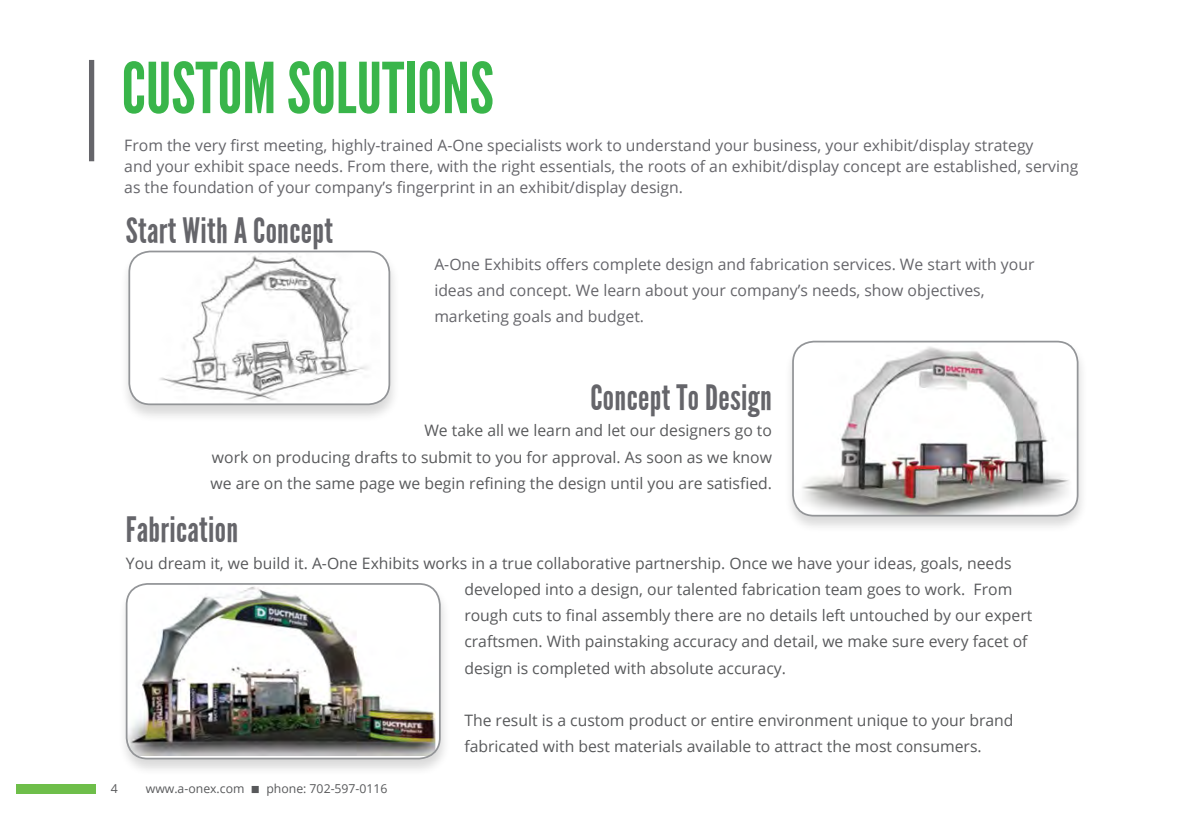
<style>
.page{position:relative;width:1197px;height:819px;background:#fff}
.page>*{position:absolute;margin:0;border:0;box-sizing:border-box;transform-origin:0 0}
.Header_Style_45pt{font:70px "League Gothic";color:#39b54a}
.Maint_Text_style_8pt{font:35px "League Gothic";letter-spacing:.01em;color:#65656a}
.Maint_Text_style_8pt-2{font:15.75px/26.2px "Open Sans";color:#58595b}
.Header_Bottom_Text{font:15.75px/21px "Open Sans";color:#65656a}
.Maint_Text_style_8pt-3{font:15.75px/26.2px "Open Sans";color:#65656a}
.t1{font:12.25px "Open Sans";color:#58595b}
</style>
<div class="page">
<div style="left:89px;top:60px;width:5px;height:101px;background:#65656a"></div>
<div style="left:120px;top:249px;width:281px;height:174px;background:#000;opacity:.15"></div>
<div style="left:129px;top:252px;width:260px;height:152px;background:#fff;border-radius:21px"></div>
<img style="left:159px;top:253px;width:221px;height:151px">
<div style="left:128px;top:251px;width:262px;height:154px;border:2px solid #939598;border-radius:21px"></div>
<div style="left:784px;top:339px;width:305px;height:195px;background:#000;opacity:.15"></div>
<img style="left:793px;top:342px;width:285px;height:174px">
<div style="left:792px;top:341px;width:287px;height:176px;border:2px solid #939598;border-radius:21px"></div>
<div style="left:117px;top:581px;width:334px;height:196px;background:#000;opacity:.15"></div>
<img style="left:127px;top:584px;width:308px;height:172px">
<div style="left:126px;top:583px;width:315px;height:176px;border:2px solid #939598;border-radius:21px"></div>
<div style="left:16px;top:784px;width:79px;height:9px;background:#6ebe4a"></div>
<p class="Header_Style_45pt" style="left:122px;top:48px;width:374px">CUSTOM SOLUTIONS</p>
<p class="Header_Bottom_Text" style="left:124px;top:134px;width:911px">From the very first meeting, highly-trained A-One specialists work to understand your business, your exhibit/display strategy</p>
<p class="Header_Bottom_Text" style="left:124px;top:155px;width:956px">and your exhibit space needs. From there, with the right essentials, the roots of an exhibit/display concept are established, serving as the foundation of your company’s fingerprint in an exhibit/display design.</p>
<p class="Maint_Text_style_8pt" style="left:126px;top:211px;width:209px">Start With A Concept</p>
<p class="Maint_Text_style_8pt-3" style="left:434px;top:250px;width:602px">A-One Exhibits offers complete design and fabrication services. We start with your ideas and concept. We learn about your company’s needs, show objectives, marketing goals and budget.</p>
<p class="Maint_Text_style_8pt" style="left:591px;top:378px;width:183px">Concept To Design</p>
<p class="Maint_Text_style_8pt-2" style="left:424px;top:417px;width:349px">We take all we learn and let our designers go to</p>
<p class="Maint_Text_style_8pt-2" style="left:212px;top:443px;width:562px">work on producing drafts to submit to you for approval. As soon as we know</p>
<p class="Maint_Text_style_8pt-2" style="left:211px;top:470px;width:563px">we are on the same page we begin refining the design until you are satisfied.</p>
<p class="Maint_Text_style_8pt" style="left:126px;top:510px;width:114px">Fabrication</p>
<p class="Maint_Text_style_8pt-2" style="left:464px;top:549px;width:570px;text-indent:-338px">You dream it, we build it. A-One Exhibits works in a true collaborative partnership. Once we have your ideas, goals, needs developed into a design, our talented fabrication team goes to work. From rough cuts to final assembly there are no details left untouched by our expert craftsmen. With painstaking accuracy and detail, we make sure every facet of design is completed with absolute accuracy.</p>
<p class="Maint_Text_style_8pt-2" style="left:464px;top:707px;width:551px">The result is a custom product or entire environment unique to your brand fabricated with best materials available to attract the most consumers.</p>
<p class="t1" style="left:111px;top:780px;width:9px">4</p>
<p class="t1" style="left:146px;top:780px;width:243px">www.a-onex.com ■ phone: 702-597-0116</p>
</div>
